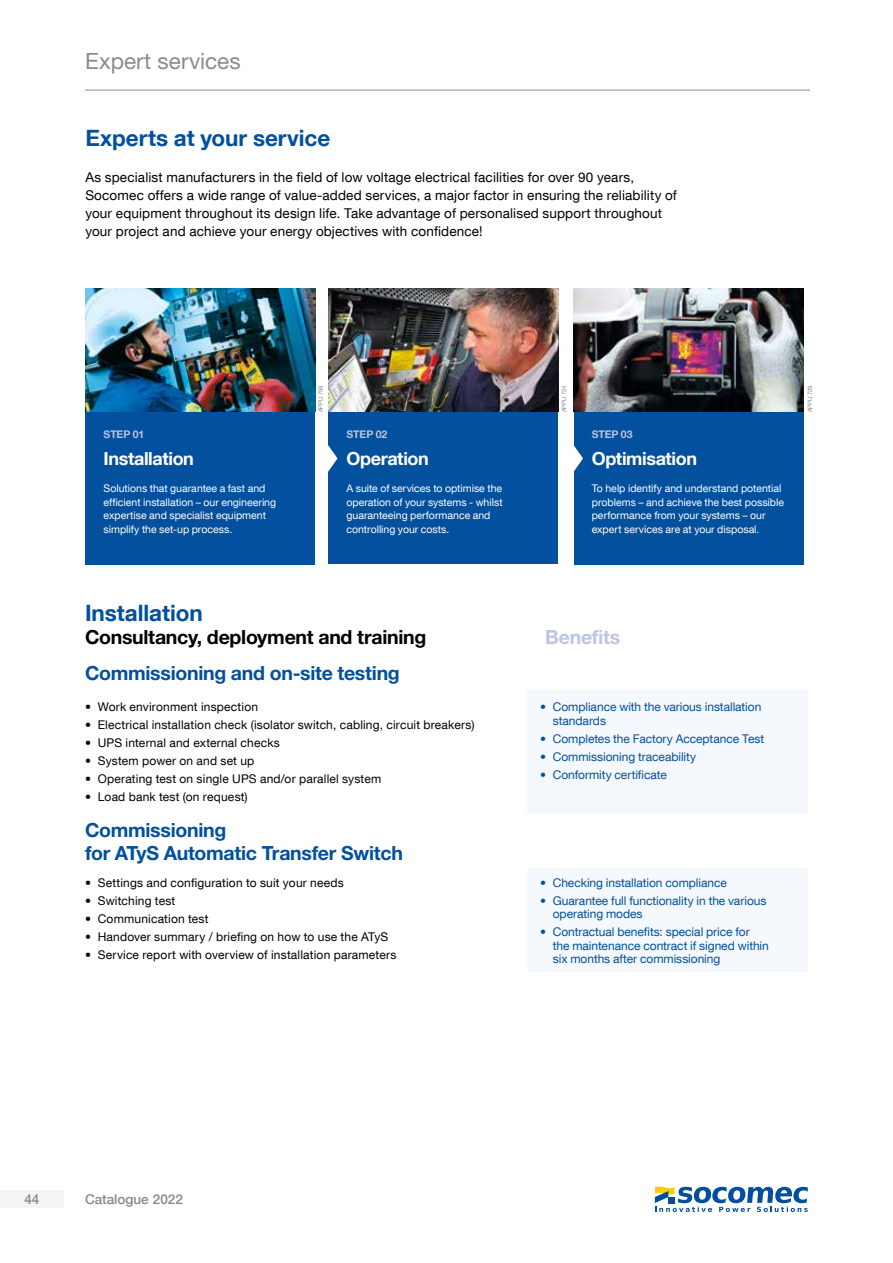
<style>
.page{position:relative;width:893px;height:1263px;background:#fff}
.page>*{position:absolute;margin:0;border:0;box-sizing:border-box;transform-origin:0 0}
.t1{font:700 22.5px "Helvetica Neue LT Com";letter-spacing:-.005em;color:#02509e}
.t2{font:22.5px "Helvetica Neue LTW1 G";color:#898b8c}
.t3{font:700 19.5px/22.5px "Helvetica Neue LTW1 G";letter-spacing:-.015em;color:#02509e}
.t4{font:700 19.5px "Helvetica Neue LTW1 G";letter-spacing:-.015em;color:#000}
.t5{font:700 19.5px "Helvetica Neue LTW1 G";letter-spacing:-.015em;color:#bec4e4}
.t6{font:700 18px "Helvetica Neue LT Com";letter-spacing:-.02em;color:#fff}
.t7{font:13.5px/18px "Helvetica Neue LT Com";letter-spacing:.01em;color:#000}
.t8{font:500 13.5px "Helvetica Neue LT Com";color:#878787}
.t9{font:12px "Helvetica Neue LT Com";letter-spacing:.015em;color:#000}
.t10{font:12px/13.5px "Helvetica Neue LT Com";letter-spacing:-.005em;color:#02509e}
.t11{font:10.5px/13.5px "Helvetica Neue LT Com";color:#fff}
.t12{font:700 10.5px "Helvetica Neue LT Com";letter-spacing:-.005em;color:#bec4e4}
.t13{font:6px "Helvetica Neue LT Com";letter-spacing:-.02em;color:#898b8c}
.s1{font-weight:700}
</style>
<div class="page">
<div style="left:0;top:1190px;width:64px;height:18px;background:#f4f4f4"></div>
<svg style="left:655px;top:1186px;width:153px;height:26px"></svg>
<hr style="left:85px;top:90px;width:725px;height:1px;background:#898b8c">
<img style="left:86px;top:288px;width:229px;height:124px">
<img style="left:328px;top:288px;width:230px;height:124px">
<img style="left:574px;top:288px;width:229px;height:124px">
<div style="left:86px;top:412px;width:229px;height:152px;background:#02509e"></div>
<div style="left:328px;top:412px;width:230px;height:151px;background:#02509e"></div>
<div style="left:574px;top:412px;width:229px;height:152px;background:#02509e"></div>
<svg style="left:574px;top:445px;width:9px;height:26px"></svg>
<svg style="left:328px;top:445px;width:9px;height:27px"></svg>
<h1 class="t2" style="left:85px;top:47px;width:157px">Expert services</h1>
<h1 class="t1" style="left:85px;top:123px;width:246px">Experts at your service</h1>
<p class="t7" style="left:85px;top:167px;width:593px">As specialist manufacturers in the field of low voltage electrical facilities for over 90 years, Socomec offers a wide range of value-added services, a major factor in ensuring the reliability of your equipment throughout its design life. Take advantage of personalised support throughout your project and achieve your energy objectives with confidence!</p>
<p class="t12" style="left:104px;top:428px;width:42px">STEP 01</p>
<h3 class="t6" style="left:104px;top:447px;width:92px">Installation</h3>
<p class="t11" style="left:104px;top:481px;width:174px">Solutions that guarantee a fast and efficient installation – our engineering expertise and specialist equipment simplify the set-up process.</p>
<p class="t13" style="left:317px;top:412px;width:29px;rotate:-90deg">APPLI 759</p>
<p class="t13" style="left:560px;top:412px;width:29px;rotate:-90deg">APPLI 724</p>
<p class="t13" style="left:806px;top:412px;width:29px;rotate:-90deg">APPLI 729</p>
<p class="t12" style="left:346px;top:428px;width:42px">STEP 02</p>
<h3 class="t6" style="left:346px;top:447px;width:84px">Operation</h3>
<p class="t11" style="left:346px;top:481px;width:158px">A suite of services to optimise the operation of your systems - whilst guaranteeing performance and controlling your costs.</p>
<p class="t12" style="left:592px;top:428px;width:42px">STEP 03</p>
<h3 class="t6" style="left:592px;top:447px;width:107px">Optimisation</h3>
<p class="t11" style="left:592px;top:481px;width:194px">To help identify and understand potential problems – and achieve the best possible performance from your systems – our expert services are at your disposal.</p>
<h1 class="t1" style="left:85px;top:599px;width:119px">Installation</h1>
<h2 class="t4" style="left:85px;top:625px;width:343px">Consultancy, deployment and training</h2>
<h2 class="t5" style="left:545px;top:625px;width:77px">Benefits</h2>
<h2 class="t3" style="left:85px;top:661px;width:316px">Commissioning and on-site testing</h2>
<p class="t9" style="left:85px;top:699px;width:175px">• Work environment inspection</p>
<p class="t9" style="left:85px;top:717px;width:391px">• Electrical installation check (isolator switch, cabling, circuit breakers)</p>
<p class="t9" style="left:85px;top:735px;width:196px">• UPS internal and external checks</p>
<p class="t9" style="left:85px;top:753px;width:171px">• System power on and set up</p>
<p class="t9" style="left:85px;top:771px;width:298px">• Operating test on single UPS and/or parallel system</p>
<p class="t9" style="left:85px;top:789px;width:164px">• Load bank test (on request)</p>
<p class="t10" style="left:553px;top:700px;width:210px;text-indent:-13px"><span class="s1">•</span> Compliance with the various installation standards</p>
<p class="t10" style="left:540px;top:731px;width:226px"><span class="s1">•</span> Completes the Factory Acceptance Test</p>
<p class="t10" style="left:540px;top:749px;width:158px"><span class="s1">•</span> Commissioning traceability</p>
<p class="t10" style="left:540px;top:767px;width:128px"><span class="s1">•</span> Conformity certificate</p>
<h2 class="t3" style="left:85px;top:819px;width:319px">Commissioning<br>for ATyS Automatic Transfer Switch</h2>
<p class="t9" style="left:85px;top:875px;width:260px">• Settings and configuration to suit your needs</p>
<p class="t9" style="left:85px;top:893px;width:92px">• Switching test</p>
<p class="t9" style="left:85px;top:911px;width:125px">• Communication test</p>
<p class="t9" style="left:85px;top:929px;width:305px">• Handover summary / briefing on how to use the ATyS</p>
<p class="t9" style="left:85px;top:947px;width:313px">• Service report with overview of installation parameters</p>
<p class="t8" style="left:24px;top:1191px;width:17px">44</p>
<p class="t8" style="left:85px;top:1191px;width:99px">Catalogue 2022</p>
<p class="t10" style="left:540px;top:875px;width:188px"><span class="s1">•</span> Checking installation compliance</p>
<p class="t10" style="left:553px;top:893px;width:215px;text-indent:-13px"><span class="s1">•</span> Guarantee full functionality in the various operating modes</p>
<p class="t10" style="left:553px;top:925px;width:218px;text-indent:-13px"><span class="s1">•</span> Contractual benefits: special price for the maintenance contract if signed within six months after commissioning</p>
</div>
